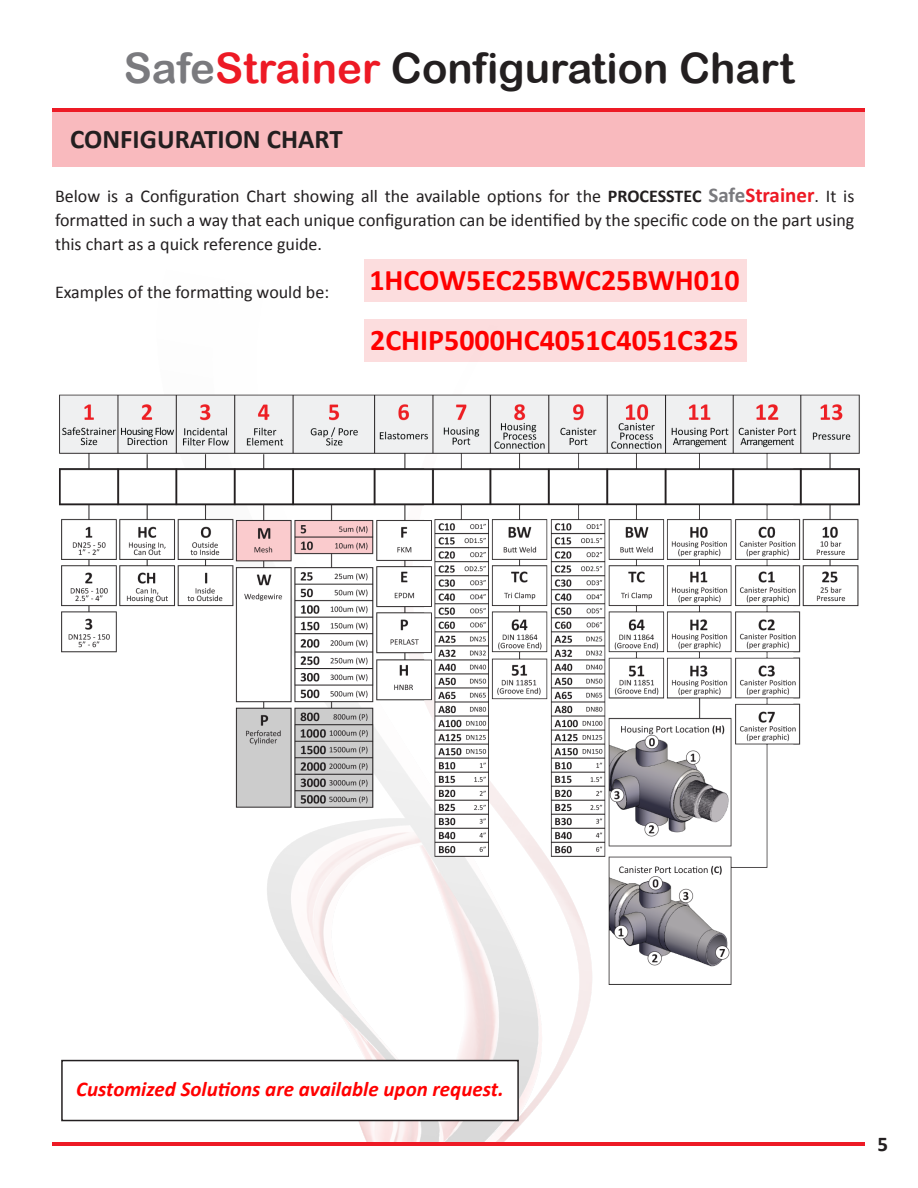
<style>
.page{position:relative;width:918px;height:1188px;background:#fff}
.page>*{position:absolute;margin:0;border:0;box-sizing:border-box;transform-origin:0 0}
.TOC_Subheader{font:42px "Arial Rounded MT Bold";color:#231f20}
.Main_Body_Text{font:700 30px "Calibri";color:#f00}
.Main_Body_Text-2{font:700 27px "Calibri";color:#231f20}
.Main_Body_Text-3{font:italic 700 21px "Calibri";color:#f00}
.TOC_Subheader-2{font:700 21px "Calibri";color:#231f20}
.Main_Body_Text-4{font:18px/24px "Calibri";color:#231f20;text-align:justify}
.s1{color:#7a7a7e}
.s2{color:#ed1a25}
.s3{font-weight:700}
.s4{font-weight:700;font-size:21px;color:#7a7a7e}
.s5{font-weight:700;font-size:21px;color:#ed1a25}
</style>
<div class="page">
<div style="left:364px;top:259px;width:383px;height:43px;background:#fcddde"></div>
<div style="left:364px;top:319px;width:383px;height:43px;background:#fcddde"></div>
<img style="left:147px;top:1061px;width:504px;height:85px">
<div style="left:323px;top:1144px;width:234px;height:19px;background:#fff"></div>
<hr style="left:53px;top:1142px;width:812px;height:3px;background:#ed1a25">
<img style="left:59px;top:394px;width:801px;height:667px">
<hr style="left:53px;top:109px;width:812px;height:3px;background:#ed1a25">
<div style="left:53px;top:112px;width:812px;height:55px;background:#f9babe"></div>
<div style="left:62px;top:1061px;width:456px;height:60px;background:#fff"></div>
<div style="left:61px;top:1060px;width:458px;height:61px;border:2px solid #231f20"></div>
<p class="TOC_Subheader" style="left:124px;top:43px;width:672px"><span class="s1">Safe</span><span class="s2">Strainer</span> Configuration Chart</p>
<p class="Main_Body_Text-2" style="left:70px;top:120px;width:274px">CONFIGURATION CHART</p>
<p class="Main_Body_Text-4" style="left:55px;top:184px;width:801px">Below is a Configuration Chart showing all the available options for the <span class="s3">PROCESSTEC</span> <span class="s4">Safe</span><span class="s5">Strainer</span>. It is formatted in such a way that each unique configuration can be identified by the specific code on the part using this chart as a quick reference guide.</p>
<p class="Main_Body_Text-4" style="left:55px;top:280px;width:276px">Examples of the formatting would be:</p>
<p class="Main_Body_Text" style="left:369px;top:258px;width:372px">1HCOW5EC25BWC25BWH010</p>
<p class="Main_Body_Text" style="left:370px;top:318px;width:370px">2CHIP5000HC4051C4051C325</p>
<p class="Main_Body_Text-3" style="left:76px;top:1075px;width:429px">Customized Solutions are available upon request.</p>
<p class="TOC_Subheader-2" style="left:878px;top:1129px;width:12px">5</p>
</div>
